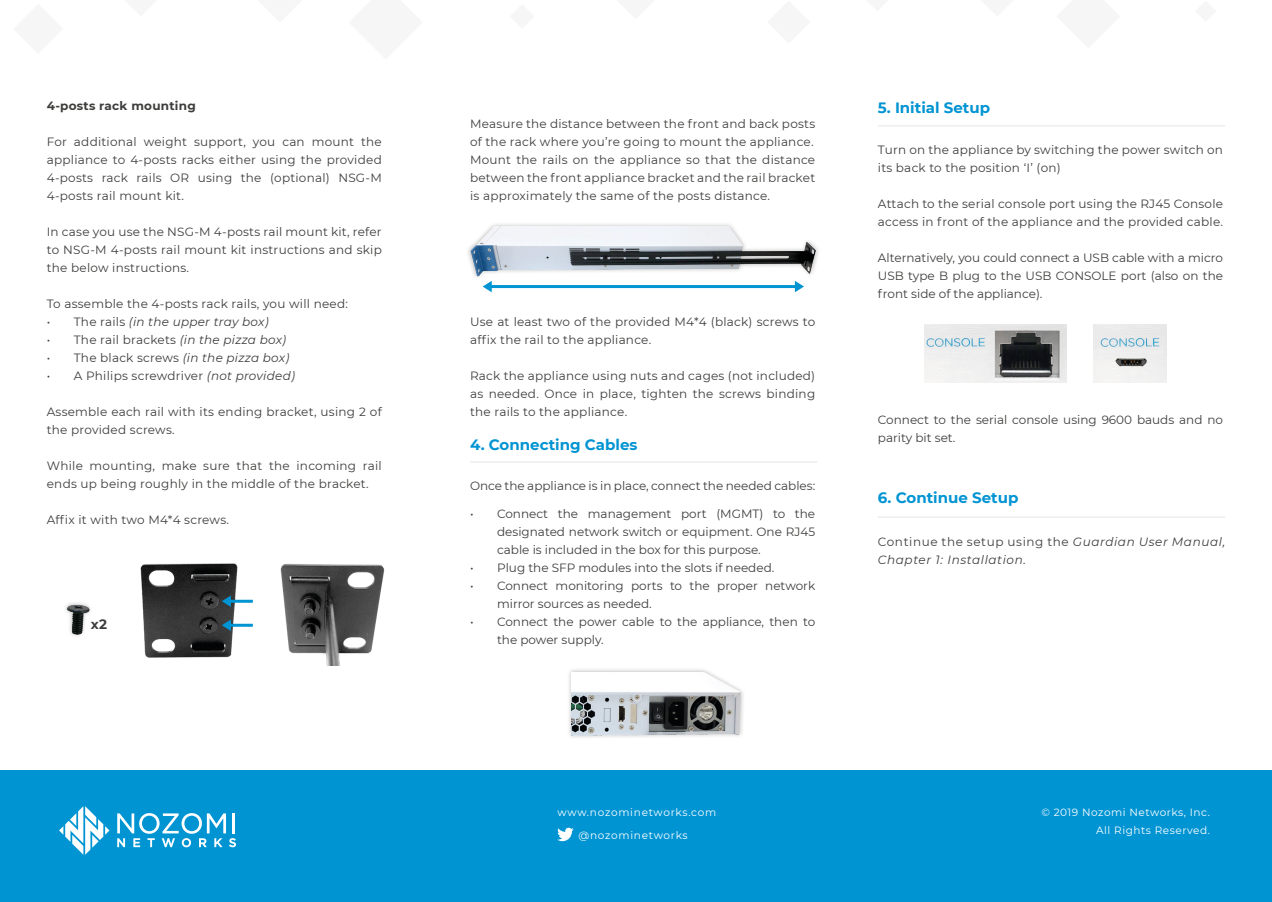
<style>
.page{position:relative;width:1272px;height:902px;background:#fff}
.page>*{position:absolute;margin:0;border:0;box-sizing:border-box;transform-origin:0 0}
.t1{font:700 15px "Montserrat";color:#0094d3}
.t2{font:700 13.5px "Montserrat";color:#3d3d3c}
.t3{font:12px/18px "Montserrat";letter-spacing:.02em;color:#3d3d3c;text-align:justify}
.t4{font:12px/18px "Montserrat";color:#3d3d3c}
.t5{font:italic 12px/18px "Montserrat";letter-spacing:.05em;color:#3d3d3c}
.t6{font:italic 12px "Montserrat";letter-spacing:.02em;color:#3d3d3c}
.t7{font:700 12px "Montserrat";letter-spacing:.02em;color:#3d3d3c}
.t8{font:10.5px "Montserrat";letter-spacing:.055em;color:#fff}
.s1{font-style:normal}
.s2{font-style:italic}
</style>
<div class="page">
<div style="left:0;top:770px;width:1271px;height:131px;background:#0094d3"></div>
<svg style="left:557px;top:827px;width:16px;height:14px"></svg>
<svg style="left:117px;top:813px;width:119px;height:34px"></svg>
<svg style="left:59px;top:806px;width:50px;height:48px"></svg>
<hr style="left:470px;top:461px;width:347px;height:2px;background:#ededed">
<hr style="left:877px;top:125px;width:348px;height:2px;background:#ededed">
<hr style="left:877px;top:516px;width:348px;height:2px;background:#ededed">
<img style="left:140px;top:563px;width:106px;height:95px">
<img style="left:280px;top:563px;width:105px;height:102px">
<hr style="left:225px;top:599px;width:28px;height:3px;background:#0094d3">
<svg style="left:222px;top:595px;width:9px;height:12px"></svg>
<hr style="left:225px;top:623px;width:28px;height:3px;background:#0094d3">
<svg style="left:222px;top:619px;width:9px;height:12px"></svg>
<div style="left:466px;top:222px;width:354px;height:58px;background:#1d1d1b;opacity:.3"></div>
<img style="left:466px;top:226px;width:351px;height:63px">
<div style="left:567px;top:667px;width:178px;height:72px;background:#1d1d1b;opacity:.3"></div>
<img style="left:571px;top:672px;width:174px;height:66px">
<hr style="left:485px;top:285px;width:315px;height:3px;background:#0094d3">
<svg style="left:482px;top:281px;width:10px;height:11px"></svg>
<svg style="left:794px;top:281px;width:10px;height:11px"></svg>
<div style="left:63px;top:600px;width:31px;height:38px;background:#1d1d1b;opacity:.3"></div>
<img style="left:63px;top:600px;width:31px;height:35px">
<img style="left:924px;top:324px;width:142px;height:59px">
<img style="left:1093px;top:324px;width:73px;height:59px">
<p class="t7" style="left:47px;top:97px;width:150px">4-posts rack mounting</p>
<p class="t3" style="left:47px;top:132px;width:336px">For additional weight support, you can mount the appliance to 4-posts racks either using the provided 4-posts rack rails OR using the (optional) NSG-M 4-posts rail mount kit.</p>
<p class="t3" style="left:47px;top:222px;width:336px">In case you use the NSG-M 4-posts rail mount kit, refer to NSG-M 4-posts rail mount kit instructions and skip the below instructions.</p>
<p class="t3" style="left:47px;top:294px;width:303px">To assemble the 4-posts rack rails, you will need:</p>
<p class="t6" style="left:47px;top:313px;width:223px"><span class="s1">• The rails</span> (in the upper tray box)</p>
<p class="t3" style="left:47px;top:330px;width:241px">• The rail brackets <span class="s2">(in the pizza box)</span></p>
<p class="t3" style="left:47px;top:348px;width:244px">• The black screws <span class="s2">(in the pizza box)</span></p>
<p class="t3" style="left:47px;top:366px;width:250px">• A Philips screwdriver <span class="s2">(not provided)</span></p>
<p class="t3" style="left:47px;top:402px;width:336px">Assemble each rail with its ending bracket, using 2 of the provided screws.</p>
<p class="t3" style="left:47px;top:456px;width:336px">While mounting, make sure that the incoming rail ends up being roughly in the middle of the bracket.</p>
<p class="t3" style="left:47px;top:510px;width:184px">Affix it with two M4*4 screws.</p>
<p class="t2" style="left:91px;top:614px;width:18px">x2</p>
<p class="t3" style="left:470px;top:114px;width:346px">Measure the distance between the front and back posts of the rack where you’re going to mount the appliance.</p>
<p class="t3" style="left:470px;top:150px;width:346px">Mount the rails on the appliance so that the distance between the front appliance bracket and the rail bracket is approximately the same of the posts distance.</p>
<p class="t3" style="left:470px;top:312px;width:346px">Use at least two of the provided M4*4 (black) screws to affix the rail to the appliance.</p>
<p class="t3" style="left:470px;top:366px;width:346px">Rack the appliance using nuts and cages (not included) as needed. Once in place, tighten the screws binding the rails to the appliance.</p>
<p class="t1" style="left:470px;top:434px;width:169px">4. Connecting Cables</p>
<p class="t4" style="left:470px;top:476px;width:346px">Once the appliance is in place, connect the needed cables:</p>
<p class="t3" style="left:497px;top:504px;width:319px;text-indent:-27px">• Connect the management port (MGMT) to the designated network switch or equipment. One RJ45 cable is included in the box for this purpose.</p>
<p class="t4" style="left:470px;top:558px;width:306px">• Plug the SFP modules into the slots if needed.</p>
<p class="t4" style="left:497px;top:576px;width:319px;text-indent:-27px">• Connect monitoring ports to the proper network mirror sources as needed.</p>
<p class="t4" style="left:497px;top:612px;width:319px;text-indent:-27px">• Connect the power cable to the appliance, then to the power supply.</p>
<p class="t1" style="left:877px;top:97px;width:114px">5. Initial Setup</p>
<p class="t3" style="left:877px;top:140px;width:346px">Turn on the appliance by switching the power switch on its back to the position ‘I’ (on)</p>
<p class="t3" style="left:877px;top:194px;width:346px">Attach to the serial console port using the RJ45 Console access in front of the appliance and the provided cable.</p>
<p class="t3" style="left:877px;top:248px;width:346px">Alternatively, you could connect a USB cable with a micro USB type B plug to the USB CONSOLE port (also on the front side of the appliance).</p>
<p class="t4" style="left:877px;top:410px;width:346px">Connect to the serial console using 9600 bauds and no parity bit set.</p>
<p class="t1" style="left:877px;top:487px;width:142px">6. Continue Setup</p>
<p class="t5" style="left:877px;top:532px;width:349px"><span class="s1">Continue the setup using the</span> Guardian User Manual,<br>Chapter 1: Installation.</p>
<p class="t8" style="left:557px;top:805px;width:160px">www.nozominetworks.com</p>
<p class="t8" style="left:578px;top:827px;width:111px">@nozominetworks</p>
<p class="t8" style="left:1041px;top:805px;width:170px">© 2019 Nozomi Networks, Inc.</p>
<p class="t8" style="left:1096px;top:823px;width:115px">All Rights Reserved.</p>
</div>
